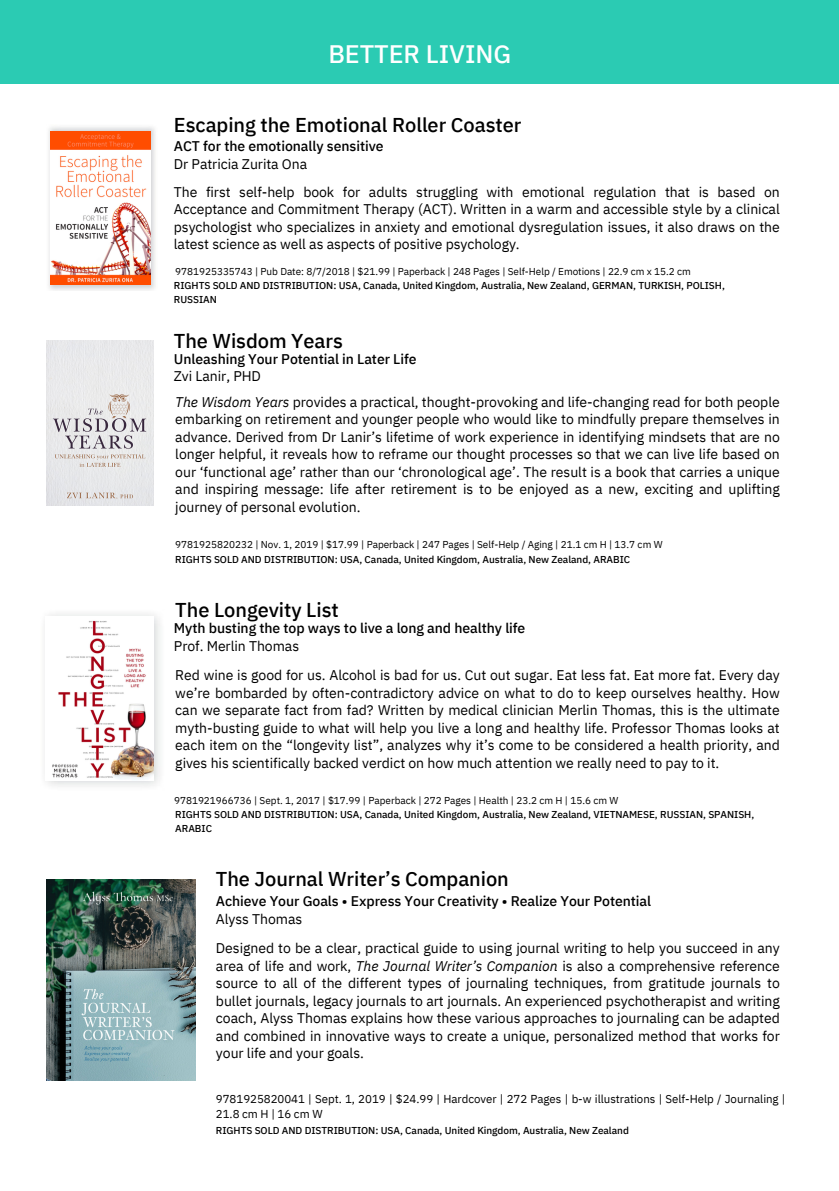
<style>
.page{position:relative;width:839px;height:1191px;background:#fff}
.page>*{position:absolute;margin:0;border:0;box-sizing:border-box;transform-origin:0 0}
.t1{font:500 25.2px "IBM Plex Sans";letter-spacing:-.005em;color:#fff}
.t2{font:500 20px "IBM Plex Sans";letter-spacing:-.005em;color:#000}
.t3{font:14px/17.6px "IBM Plex Sans";letter-spacing:-.005em;color:#000;text-align:justify}
.t4{font:500 14px "IBM Plex Sans";letter-spacing:-.005em;color:#000}
.t5{font:11.4px/14.4px "IBM Plex Sans";letter-spacing:-.005em;color:#000}
.t6{font:500 10px/13.4px "IBM Plex Sans";letter-spacing:-.005em;color:#000}
.t7{font:10px "IBM Plex Sans";color:#000}
.s1{font-style:italic}
</style>
<div class="page">
<div style="left:0;top:0;width:838px;height:84px;background:#2bcbb3"></div>
<img style="left:49px;top:127px;width:107px;height:163px">
<img style="left:50px;top:132px;width:101px;height:153px">
<img style="left:47px;top:340px;width:106px;height:165px">
<img style="left:52px;top:620px;width:102px;height:160px">
<img style="left:47px;top:879px;width:148px;height:201px">
<p class="t1" style="left:328px;top:37px;width:184px">BETTER LIVING</p>
<p class="t2" style="left:174px;top:111px;width:349px">Escaping the Emotional Roller Coaster</p>
<p class="t4" style="left:174px;top:137px;width:211px">ACT for the emotionally sensitive</p>
<p class="t3" style="left:174px;top:155px;width:135px">Dr Patricia Zurita Ona</p>
<p class="t3" style="left:174px;top:183px;width:607px">The first self-help book for adults struggling with emotional regulation that is based on Acceptance and Commitment Therapy (ACT). Written in a warm and accessible style by a clinical psychologist who specializes in anxiety and emotional dysregulation issues, it also draws on the latest science as well as aspects of positive psychology.</p>
<p class="t7" style="left:175px;top:265px;width:517px">9781925335743 | Pub Date: 8/7/2018 | $21.99 | Paperback | 248 Pages | Self-Help / Emotions | 22.9 cm x 15.2 cm</p>
<p class="t6" style="left:174px;top:279px;width:552px">RIGHTS SOLD AND DISTRIBUTION: USA, Canada, United Kingdom, Australia, New Zealand, GERMAN, TURKISH, POLISH,<br>RUSSIAN</p>
<p class="t2" style="left:174px;top:327px;width:170px">The Wisdom Years</p>
<p class="t4" style="left:174px;top:349px;width:244px">Unleashing Your Potential in Later Life</p>
<p class="t3" style="left:174px;top:367px;width:89px">Zvi Lanir, PHD</p>
<p class="t3" style="left:175px;top:392px;width:606px"><span class="s1">The Wisdom Years</span> provides a practical, thought-provoking and life-changing read for both people embarking on retirement and younger people who would like to mindfully prepare themselves in advance. Derived from Dr Lanir’s lifetime of work experience in identifying mindsets that are no longer helpful, it reveals how to reframe our thought processes so that we can live life based on our ‘functional age’ rather than our ‘chronological age’. The result is a book that carries a unique and inspiring message: life after retirement is to be enjoyed as a new, exciting and uplifting journey of personal evolution.</p>
<p class="t7" style="left:175px;top:538px;width:489px">9781925820232 | Nov. 1, 2019 | $17.99 | Paperback | 247 Pages | Self-Help / Aging | 21.1 cm H | 13.7 cm W</p>
<p class="t6" style="left:175px;top:553px;width:456px">RIGHTS SOLD AND DISTRIBUTION: USA, Canada, United Kingdom, Australia, New Zealand, ARABIC</p>
<p class="t2" style="left:175px;top:597px;width:165px">The Longevity List</p>
<p class="t4" style="left:174px;top:619px;width:353px">Myth busting the top ways to live a long and healthy life</p>
<p class="t3" style="left:174px;top:637px;width:127px">Prof. Merlin Thomas</p>
<p class="t3" style="left:175px;top:666px;width:606px">Red wine is good for us. Alcohol is bad for us. Cut out sugar. Eat less fat. Eat more fat. Every day we’re bombarded by often-contradictory advice on what to do to keep ourselves healthy. How can we separate fact from fad? Written by medical clinician Merlin Thomas, this is the ultimate myth-busting guide to what will help you live a long and healthy life. Professor Thomas looks at each item on the “longevity list”, analyzes why it’s come to be considered a health priority, and gives his scientifically backed verdict on how much attention we really need to pay to it.</p>
<p class="t7" style="left:174px;top:794px;width:446px">9781921966736 | Sept. 1, 2017 | $17.99 | Paperback | 272 Pages | Health | 23.2 cm H | 15.6 cm W</p>
<p class="t6" style="left:175px;top:808px;width:580px">RIGHTS SOLD AND DISTRIBUTION: USA, Canada, United Kingdom, Australia, New Zealand, VIETNAMESE, RUSSIAN, SPANISH,<br>ARABIC</p>
<p class="t2" style="left:216px;top:866px;width:294px">The Journal Writer’s Companion</p>
<p class="t4" style="left:216px;top:892px;width:436px">Achieve Your Goals • Express Your Creativity • Realize Your Potential</p>
<p class="t3" style="left:216px;top:910px;width:88px">Alyss Thomas</p>
<p class="t3" style="left:216px;top:939px;width:565px">Designed to be a clear, practical guide to using journal writing to help you succeed in any area of life and work, <span class="s1">The Journal Writer’s Companion</span> is also a comprehensive reference source to all of the different types of journaling techniques, from gratitude journals to bullet journals, legacy journals to art journals. An experienced psychotherapist and writing coach, Alyss Thomas explains how these various approaches to journaling can be adapted and combined in innovative ways to create a unique, personalized method that works for your life and your goals.</p>
<p class="t5" style="left:216px;top:1092px;width:571px">9781925820041 | Sept. 1, 2019 | $24.99 | Hardcover | 272 Pages | b-w illustrations | Self-Help / Journaling |<br>21.8 cm H | 16 cm W</p>
<p class="t6" style="left:216px;top:1124px;width:414px">RIGHTS SOLD AND DISTRIBUTION: USA, Canada, United Kingdom, Australia, New Zealand</p>
</div>
